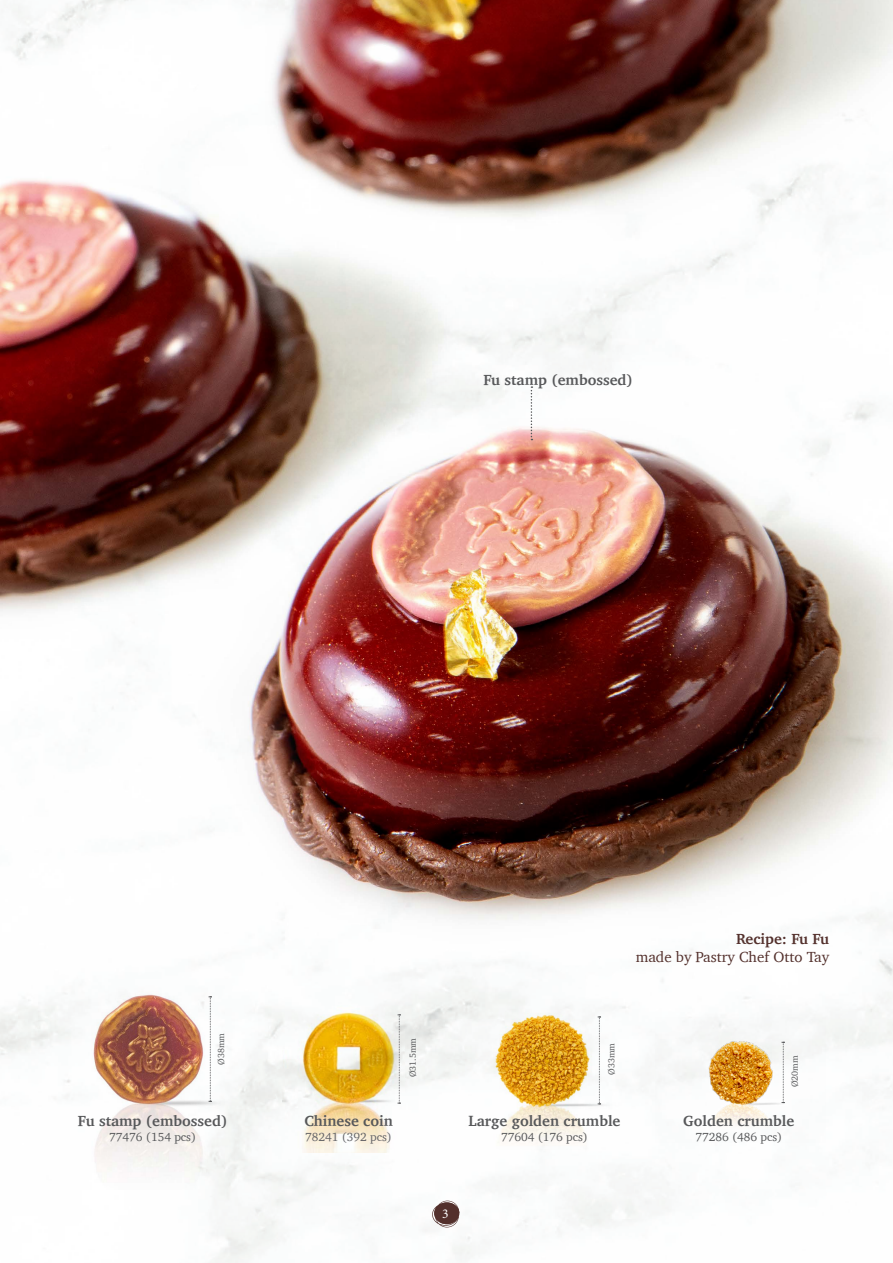
<style>
.page{position:relative;width:893px;height:1263px;background:#fff}
.page>*{position:absolute;margin:0;border:0;box-sizing:border-box;transform-origin:0 0}
.t1{font:700 15px "Charter";color:#57585a}
.t2{font:15px "Charter";color:#53302c}
.t3{font:700 15px "Charter";color:#53302c}
.t4{font:13.5px "Minion Pro";color:#fff}
.t5{font:12px "Charter";color:#57585a}
.t6{font:12px "Charter";color:#636366}
.t7{font:9px "Charter";color:#57585a}
</style>
<div class="page">
<img style="left:0;top:0;width:893px;height:1131px">
<img style="left:78px;top:957px;width:146px;height:232px">
<svg style="left:209px;top:996px;width:3px;height:106px"></svg>
<img style="left:282px;top:981px;width:133px;height:172px">
<svg style="left:398px;top:1014px;width:3px;height:90px"></svg>
<img style="left:461px;top:998px;width:166px;height:152px">
<svg style="left:598px;top:1016px;width:3px;height:88px"></svg>
<img style="left:655px;top:1018px;width:170px;height:124px">
<svg style="left:781px;top:1042px;width:4px;height:61px"></svg>
<svg style="left:432px;top:1200px;width:27px;height:27px"></svg>
<svg style="left:531px;top:386px;width:1px;height:54px"></svg>
<p class="t1" style="left:483px;top:367px;width:151px">Fu stamp (embossed)</p>
<p class="t7" style="left:213px;top:1065px;width:33px;rotate:-90deg">Ø38mm</p>
<p class="t1" style="left:78px;top:1108px;width:151px">Fu stamp (embossed)</p>
<p class="t5" style="left:109px;top:1126px;width:88px">77476 (154 pcs)</p>
<p class="t3" style="left:736px;top:926px;width:95px">Recipe: Fu Fu</p>
<p class="t2" style="left:636px;top:944px;width:195px">made by Pastry Chef Otto Tay</p>
<p class="t1" style="left:304px;top:1108px;width:90px">Chinese coin</p>
<p class="t6" style="left:305px;top:1127px;width:88px">78241 (392 pcs)</p>
<p class="t7" style="left:405px;top:1077px;width:41px;rotate:-90deg">Ø31.5mm</p>
<p class="t7" style="left:604px;top:1075px;width:33px;rotate:-90deg">Ø33mm</p>
<p class="t1" style="left:468px;top:1108px;width:154px">Large golden crumble</p>
<p class="t5" style="left:501px;top:1126px;width:88px">77604 (176 pcs)</p>
<p class="t4" style="left:442px;top:1205px;width:8px">3</p>
<p class="t7" style="left:787px;top:1087px;width:33px;rotate:-90deg">Ø20mm</p>
<p class="t1" style="left:683px;top:1108px;width:113px">Golden crumble</p>
<p class="t5" style="left:695px;top:1126px;width:88px">77286 (486 pcs)</p>
</div>
